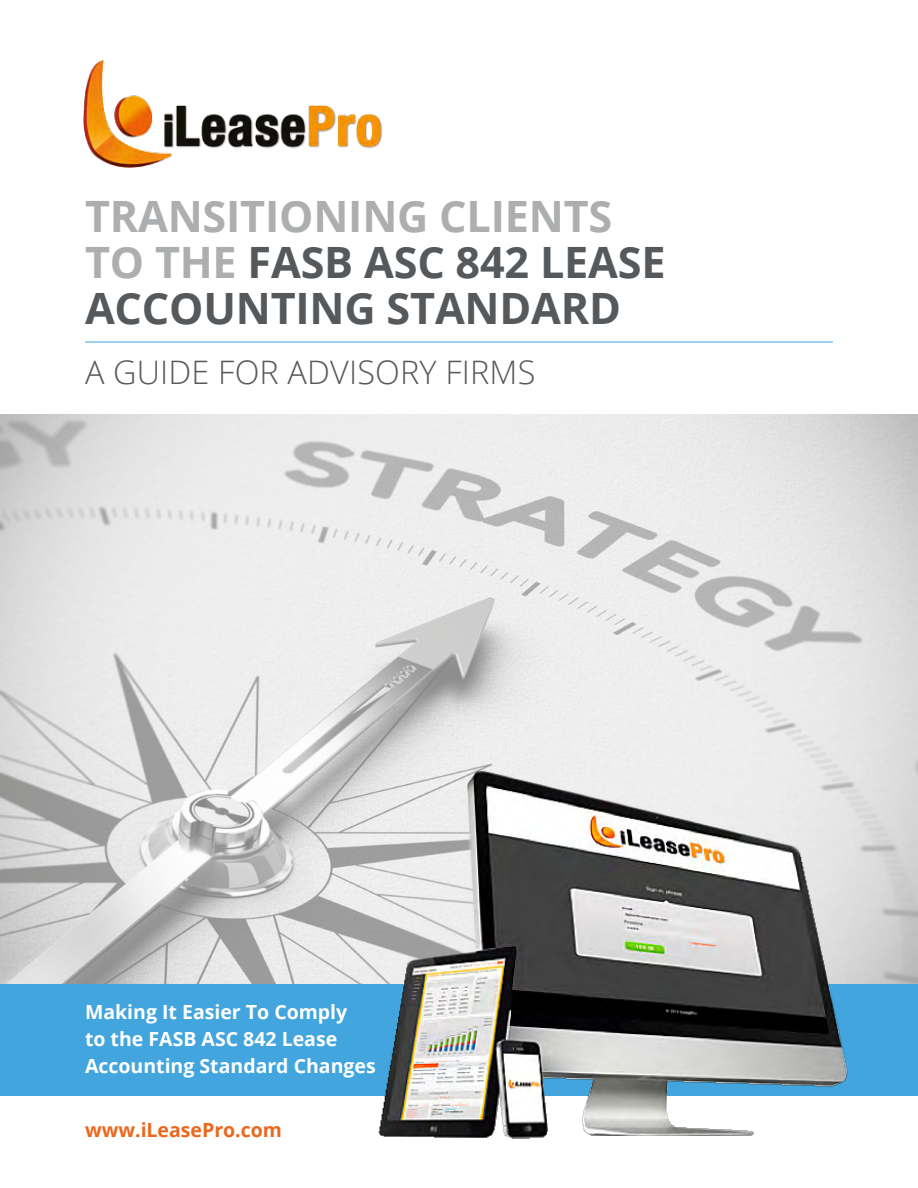
<style>
.page{position:relative;width:918px;height:1188px;background:#fff}
.page>*{position:absolute;margin:0;border:0;box-sizing:border-box;transform-origin:0 0}
.t1{font:700 43.2px/45.9px "Open Sans";letter-spacing:-.005em;color:#55595c}
.t2{font:300 32.4px "Open Sans";letter-spacing:.005em;color:#55595c}
.t3{font:700 19.5px/27px "Open Sans";color:#fff}
.t4{font:700 19.5px "Open Sans";color:#ec671d}
.s1{color:#acaeaf}
</style>
<div class="page">
<img style="left:83px;top:60px;width:300px;height:108px">
<hr style="left:85px;top:342px;width:748px;height:1px;background:#42a5dd">
<img style="left:0;top:414px;width:918px;height:570px">
<div style="left:0;top:984px;width:918px;height:112px;background:#42a5dd"></div>
<img style="left:358px;top:744px;width:508px;height:395px">
<h1 class="t1" style="left:85px;top:193px;width:582px"><span class="s1">TRANSITIONING CLIENTS<br>TO THE</span> FASB ASC 842 LEASE<br>ACCOUNTING STANDARD</h1>
<h2 class="t2" style="left:85px;top:350px;width:452px">A GUIDE FOR ADVISORY FIRMS</h2>
<p class="t3" style="left:85px;top:998px;width:292px">Making It Easier To Comply<br>to the FASB ASC 842 Lease<br>Accounting Standard Changes</p>
<p class="t4" style="left:85px;top:1116px;width:199px">www.iLeasePro.com</p>
</div>
